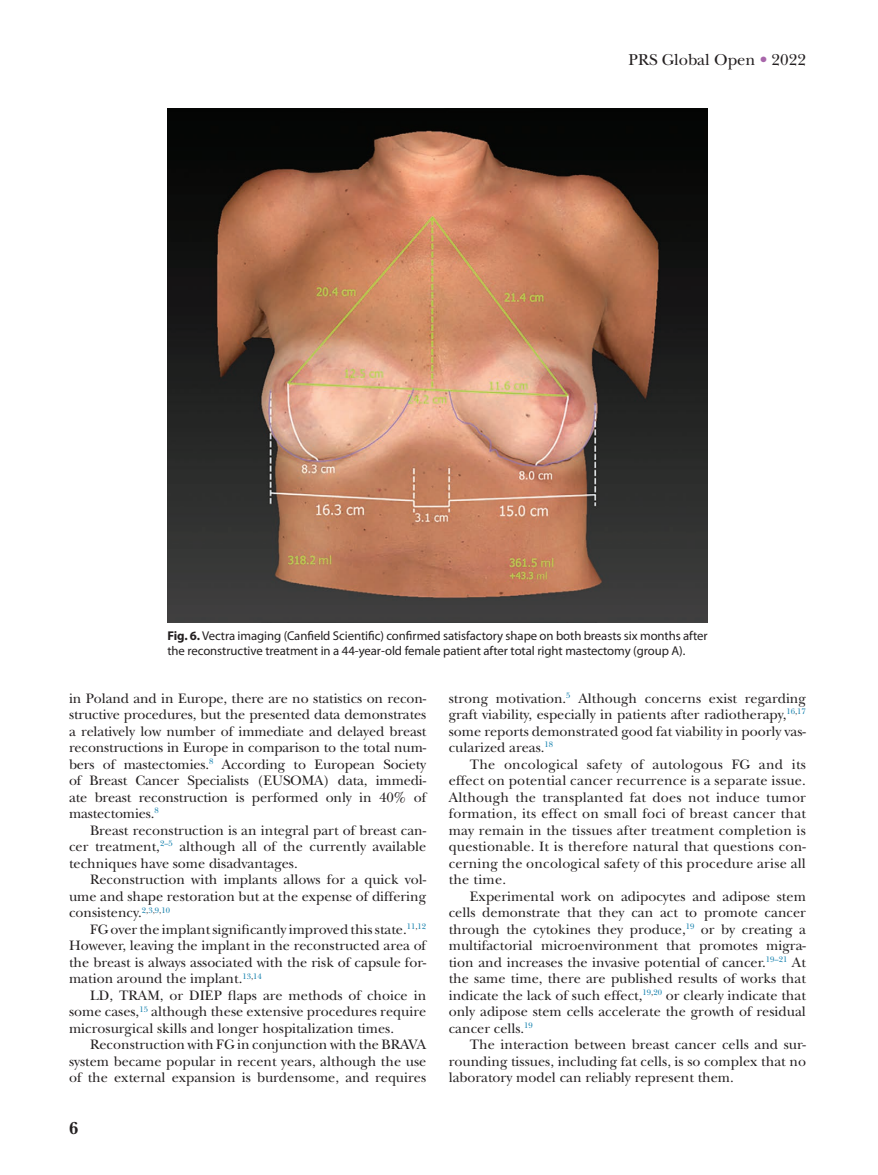
<style>
.page{position:relative;width:878px;height:1175px;background:#fff}
.page>*{position:absolute;margin:0;border:0;box-sizing:border-box;transform-origin:0 0}
.t1{font:700 18px "New Baskerville Std";color:#231f20}
.t2{font:16.5px "New Baskerville Std";color:#231f20}
.t3{font:14.25px/16.5px "New Baskerville Std";color:#231f20;text-align:justify}
.t4{font:12.75px/15px "Myriad Pro";letter-spacing:-.005em;color:#231f20}
.s1{color:#a866aa}
.s2{font-weight:700}
</style>
<div class="page">
<img style="left:167px;top:108px;width:540px;height:515px">
<p class="t2" style="left:628px;top:50px;width:179px">PRS Global Open <span class="s1">•</span> 2022</p>
<p class="t4" style="left:167px;top:628px;width:542px"><span class="s2">Fig. 6.</span> Vectra imaging (Canfield Scientific) confirmed satisfactory shape on both breasts six months after the reconstructive treatment in a 44-year-old female patient after total right mastectomy (group A).</p>
<p class="t3" style="left:69px;top:690px;width:359px">in Poland and in Europe, there are no statistics on recon&shy;structive procedures, but the presented data demonstrates a relatively low number of immediate and delayed breast reconstructions in Europe in comparison to the total num&shy;bers of mastectomies.<sup>8</sup> According to European Society of Breast Cancer Specialists (EUSOMA) data, immedi&shy;ate breast reconstruction is performed only in 40% of mastectomies.<sup>8</sup></p>
<p class="t3" style="left:69px;top:822px;width:359px;text-indent:21px">Breast reconstruction is an integral part of breast can&shy;cer treatment,<sup>2–5</sup> although all of the currently available techniques have some disadvantages.</p>
<p class="t3" style="left:69px;top:871px;width:359px;text-indent:21px">Reconstruction with implants allows for a quick vol&shy;ume and shape restoration but at the expense of differing consistency.<sup>2</sup><sup>,</sup><sup>3</sup><sup>,</sup><sup>9</sup><sup>,</sup><sup>10</sup></p>
<p class="t3" style="left:69px;top:921px;width:359px;text-indent:21px">FG over the implant significantly improved this state.<sup>11</sup><sup>,</sup><sup>12<br></sup>However, leaving the implant in the reconstructed area of the breast is always associated with the risk of capsule for&shy;mation around the implant.<sup>13</sup><sup>,</sup><sup>14</sup></p>
<p class="t3" style="left:69px;top:987px;width:359px;text-indent:21px">LD, TRAM, or DIEP flaps are methods of choice in some cases,<sup>15</sup> although these extensive procedures require microsurgical skills and longer hospitalization times.</p>
<p class="t3" style="left:69px;top:1036px;width:359px;text-indent:21px">Reconstruction with FG in conjunction with the BRAVA system became popular in recent years, although the use of the external expansion is burdensome, and requires</p>
<p class="t1" style="left:69px;top:1118px;width:11px">6</p>
<p class="t3" style="left:448px;top:690px;width:359px">strong motivation.<sup>5</sup> Although concerns exist regarding graft viability, especially in patients after radiotherapy,<sup>16</sup><sup>,</sup><sup>17 </sup>some reports demonstrated good fat viability in poorly vas&shy;cularized areas.<sup>18</sup></p>
<p class="t3" style="left:448px;top:756px;width:359px;text-indent:21px">The oncological safety of autologous FG and its effect on potential cancer recurrence is a separate issue.<br>Although the transplanted fat does not induce tumor formation, its effect on small foci of breast cancer that may remain in the tissues after treatment completion is questionable. It is therefore natural that questions con&shy;cerning the oncological safety of this procedure arise all the time.</p>
<p class="t3" style="left:448px;top:888px;width:359px;text-indent:21px">Experimental work on adipocytes and adipose stem cells demonstrate that they can act to promote cancer through the cytokines they produce,<sup>19</sup> or by creating a multifactorial microenvironment that promotes migra&shy;tion and increases the invasive potential of cancer.<sup>19–21</sup> At the same time, there are published results of works that indicate the lack of such effect,<sup>19</sup><sup>,</sup><sup>20</sup> or clearly indicate that only adipose stem cells accelerate the growth of residual cancer cells.<sup>19</sup></p>
<p class="t3" style="left:448px;top:1036px;width:359px;text-indent:21px">The interaction between breast cancer cells and sur&shy;rounding tissues, including fat cells, is so complex that no laboratory model can reliably represent them.</p>
</div>
